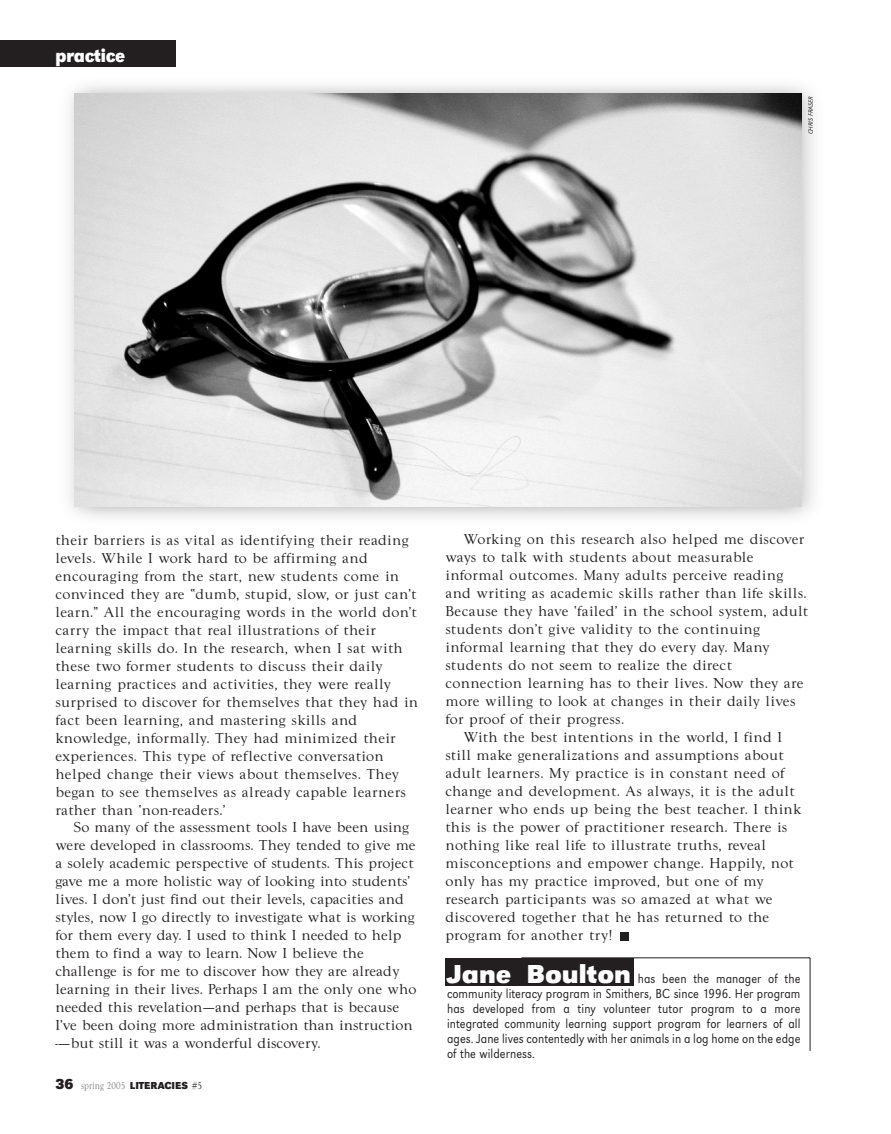
<style>
.page{position:relative;width:891px;height:1134px;background:#fff}
.page>*{position:absolute;margin:0;border:0;box-sizing:border-box;transform-origin:0 0}
.t1{font:700 19.5px "URW Grotesk T";letter-spacing:-.01em;color:#fff;scale:.9 1}
.t2{font:15px/18px "Goudy Wtc T";letter-spacing:.015em;color:#231f20}
.t3{font:13.5px/15px "URW Grotesk T Ligh";letter-spacing:.005em;color:#231f20;text-align:justify;scale:.9 1}
.t4{font:10.5px "Goudy Wtc T";color:#808285;scale:.8 1}
.t5{font:6.45px "URW Grotesk T Ligh Ital";color:#231f20}
.s1{font-family:"URW Grotesk T";font-weight:700;font-size:15px;color:#231f20}
.s2{font-family:"URW Grotesk T";font-weight:700;color:#231f20}
.s3{color:#231f20}
.s4{font-family:"URW Grotesk T";font-weight:700;font-size:27px;color:#fff}
</style>
<div class="page">
<div style="left:620px;top:932px;width:8px;height:8px;background:#231f20"></div>
<div style="left:446px;top:958px;width:188px;height:28px;background:#231f20"></div>
<hr style="left:522px;top:958px;width:288px;height:1px;background:#231f20">
<hr style="left:810px;top:958px;width:1px;height:93px;background:#231f20">
<img style="left:69px;top:85px;width:745px;height:433px">
<img style="left:75px;top:93px;width:726px;height:414px">
<div style="left:0;top:40px;width:176px;height:28px;background:#231f20"></div>
<p class="t1" style="left:56px;top:48px;width:79px">practice</p>
<p class="t5" style="left:808px;top:134px;width:40px;rotate:-90deg">CHRIS FRASER</p>
<p class="t2" style="left:56px;top:532px;width:364px">their barriers is as vital as identifying their reading levels. While I work hard to be affirming and encouraging from the start, new students come in convinced they are “dumb, stupid, slow, or just can’t learn.” All the encouraging words in the world don’t carry the impact that real illustrations of their learning skills do. In the research, when I sat with these two former students to discuss their daily learning practices and activities, they were really surprised to discover for themselves that they had in fact been learning, and mastering skills and knowledge, informally. They had minimized their experiences. This type of reflective conversation helped change their views about themselves. They began to see themselves as already capable learners rather than ‘non-readers.’</p>
<p class="t2" style="left:55px;top:820px;width:362px;text-indent:18px">So many of the assessment tools I have been using were developed in classrooms. They tended to give me a solely academic perspective of students. This project gave me a more holistic way of looking into students’ lives. I don’t just find out their levels, capacities and styles, now I go directly to investigate what is working for them every day. I used to think I needed to help them to find a way to learn. Now I believe the challenge is for me to discover how they are already learning in their lives. Perhaps I am the only one who needed this revelation—and perhaps that is because I’ve been doing more administration than instruction -—but still it was a wonderful discovery.</p>
<p class="t4" style="left:56px;top:1081px;width:185px"><span class="s1">36</span> spring 2005 <span class="s2">LITERACIES</span> <span class="s3">#5</span></p>
<p class="t2" style="left:445px;top:532px;width:364px;text-indent:18px">Working on this research also helped me discover ways to talk with students about measurable informal outcomes. Many adults perceive reading and writing as academic skills rather than life skills.<br>Because they have ‘failed’ in the school system, adult students don’t give validity to the continuing informal learning that they do every day. Many students do not seem to realize the direct connection learning has to their lives. Now they are more willing to look at changes in their daily lives for proof of their progress.</p>
<p class="t2" style="left:445px;top:730px;width:357px;text-indent:18px">With the best intentions in the world, I find I still make generalizations and assumptions about adult learners. My practice is in constant need of change and development. As always, it is the adult learner who ends up being the best teacher. I think this is the power of practitioner research. There is nothing like real life to illustrate truths, reveal misconceptions and empower change. Happily, not only has my practice improved, but one of my research participants was so amazed at what we discovered together that he has returned to the program for another try!</p>
<p class="t3" style="left:447px;top:972px;width:394px"><span class="s4">Jane Boulton</span> has been the manager of the community literacy program in Smithers, BC since 1996. Her program has developed from a tiny volunteer tutor program to a more integrated community learning support program for learners of all ages. Jane lives contentedly with her animals in a log home on the edge of the wilderness.</p>
</div>
